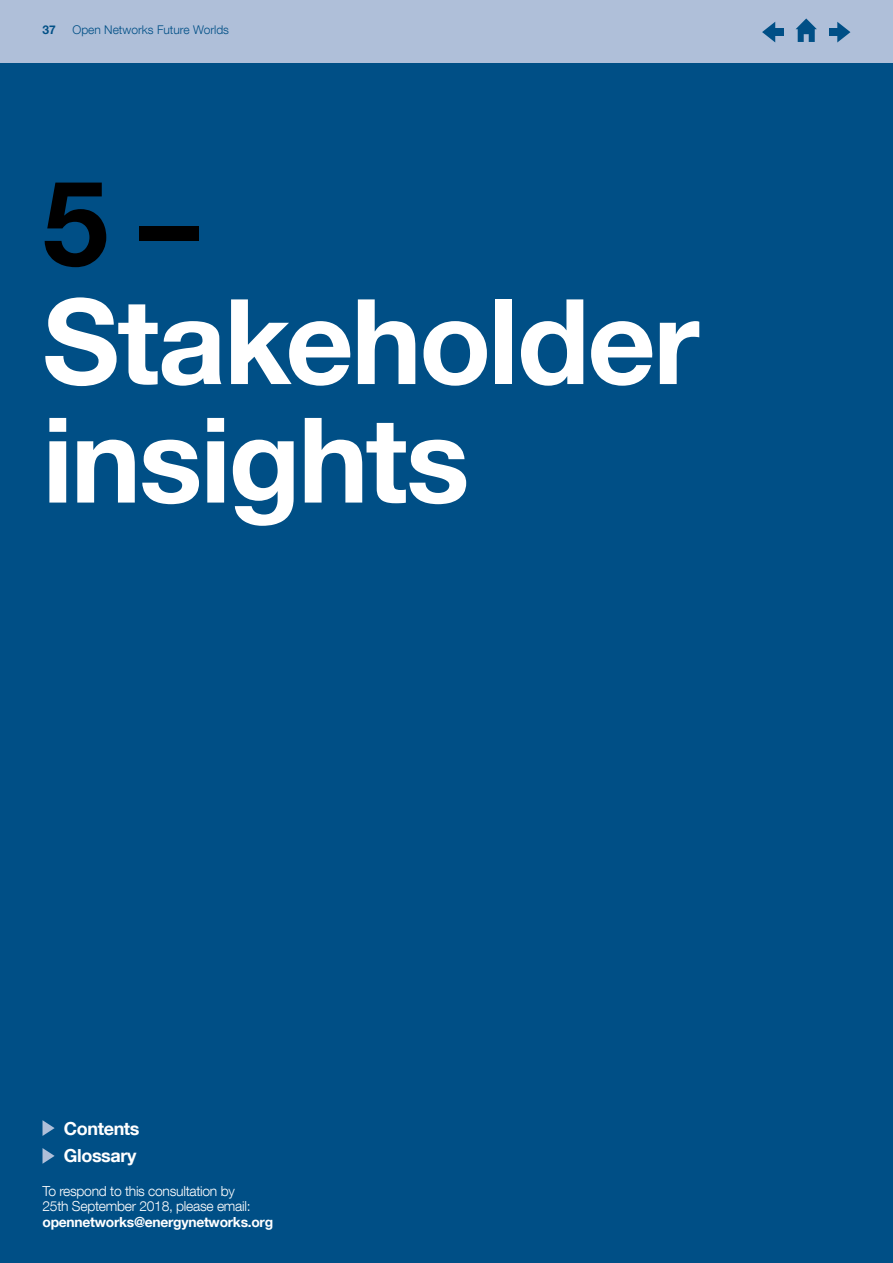
<style>
.page{position:relative;width:893px;height:1263px;background:#004f86}
.page>*{position:absolute;margin:0;border:0;box-sizing:border-box;transform-origin:0 0}
.t1{font:700 118.5px/118.5px "Helvetica Neue LT Com";letter-spacing:-.02em;color:#fff}
.t2{font:700 118.5px "Helvetica Neue LT Com";color:#000}
.t3{font:700 18px/27px "Helvetica Neue LT Com";letter-spacing:-.02em;color:#fff}
.t4{font:300 13.8px/15.3px "Helvetica Neue LT Com";letter-spacing:-.02em;color:#fff}
.t5{font:700 13.8px "Helvetica Neue LT Com";letter-spacing:-.02em;color:#fff}
.t6{font:300 12px "Helvetica Neue LT Com";color:#004f86}
.t7{font:700 12px "Helvetica Neue LT Com";color:#004f86}
</style>
<div class="page">
<div style="left:0;top:0;width:893px;height:63px;background:#afbfd9"></div>
<svg style="left:795px;top:18px;width:22px;height:24px"></svg>
<svg style="left:43px;top:1148px;width:12px;height:16px"></svg>
<svg style="left:43px;top:1120px;width:12px;height:16px"></svg>
<svg style="left:837px;top:22px;width:13px;height:21px"></svg>
<div style="left:829px;top:29px;width:12px;height:7px;background:#004f86"></div>
<svg style="left:762px;top:22px;width:13px;height:20px"></svg>
<div style="left:772px;top:28px;width:11px;height:8px;background:#004f86"></div>
<p class="t7" style="left:43px;top:22px;width:15px">37</p>
<p class="t6" style="left:73px;top:22px;width:158px">Open Networks Future Worlds</p>
<h1 class="t2" style="left:43px;top:148px;width:157px">5 –</h1>
<h1 class="t1" style="left:43px;top:279px;width:658px">Stakeholder insights</h1>
<h2 class="t3" style="left:64px;top:1114px;width:77px">Contents<br>Glossary</h2>
<p class="t4" style="left:43px;top:1183px;width:210px">To respond to this consultation by<br>25th September 2018, please email:</p>
<p class="t5" style="left:43px;top:1213px;width:232px">opennetworks@energynetworks.org</p>
</div>
